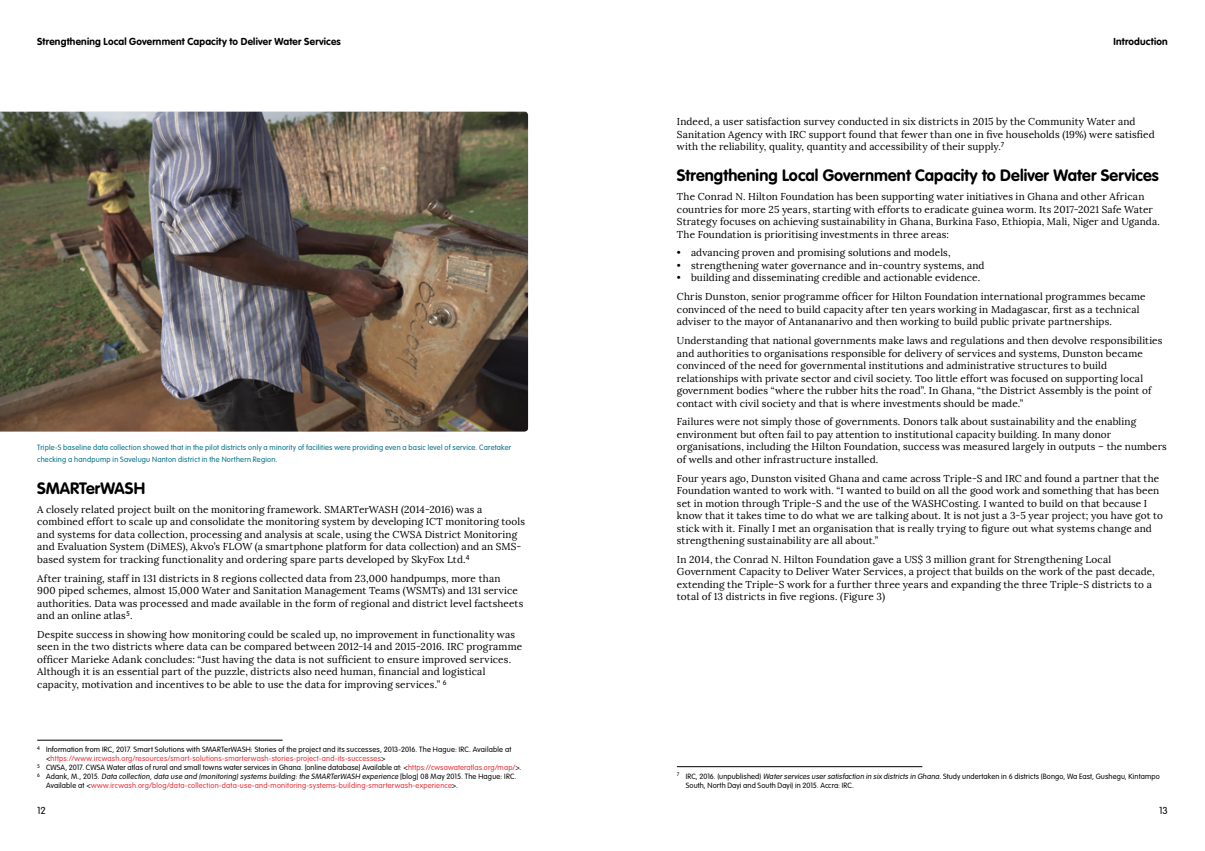
<style>
.page{position:relative;width:1205px;height:851px;background:#fff}
.page>*{position:absolute;margin:0;border:0;box-sizing:border-box;transform-origin:0 0}
.t1{font:700 16.25px "VAG Rounded Std";letter-spacing:.005em;color:#000}
.t2{font:10px/12.5px "Lora";letter-spacing:.015em;color:#000}
.t3{font:700 10px "VAG Rounded Std";letter-spacing:.02em;color:#000}
.t4{font:300 10px "VAG Rounded Std";color:#000}
.t5{font:300 7.5px/9px "VAG Rounded Std";letter-spacing:.02em;color:#000}
.t6{font:300 7.5px "VAG Rounded Std";letter-spacing:.03em;color:#e53138}
.t7{font:300 7.5px/11.2px "VAG Rounded Std";letter-spacing:.03em;color:#007088}
.t8{font:300 7.5px "VAG Rounded Std";letter-spacing:-.01em;color:#000}
.s1{color:#000}
.s2{color:#e53138}
</style>
<div class="page">
<hr style="left:37px;top:739px;width:246px;height:1px;background:#000">
<hr style="left:677px;top:766px;width:245px;height:1px;background:#000">
<img style="left:0;top:112px;width:528px;height:319px">
<p class="t3" style="left:37px;top:36px;width:305px">Strengthening Local Government Capacity to Deliver Water Services</p>
<p class="t3" style="left:1113px;top:36px;width:56px">Introduction</p>
<p class="t7" style="left:37px;top:442px;width:475px">Triple-S baseline data collection showed that in the pilot districts only a minority of facilities were providing even a basic level of service. Caretaker checking a handpump in Savelugu Nanton district in the Northern Region.</p>
<h1 class="t1" style="left:37px;top:478px;width:109px">SMARTerWASH</h1>
<p class="t2" style="left:37px;top:503px;width:489px">A closely related project built on the monitoring framework. SMARTerWASH (2014-2016) was a combined effort to scale up and consolidate the monitoring system by developing ICT monitoring tools and systems for data collection, processing and analysis at scale, using the CWSA District Monitoring and Evaluation System (DiMES), Akvo’s FLOW (a smartphone platform for data collection) and an SMS&shy;based system for tracking functionality and ordering spare parts developed by SkyFox Ltd.<sup>4</sup></p>
<p class="t2" style="left:37px;top:572px;width:488px">After training, staff in 131 districts in 8 regions collected data from 23,000 handpumps, more than<br>900 piped schemes, almost 15,000 Water and Sanitation Management Teams (WSMTs) and 131 service authorities. Data was processed and made available in the form of regional and district level factsheets and an online atlas<sup>5</sup>.</p>
<p class="t2" style="left:37px;top:628px;width:486px">Despite success in showing how monitoring could be scaled up, no improvement in functionality was seen in the two districts where data can be compared between 2012-14 and 2015-2016. IRC programme officer Marieke Adank concludes: “Just having the data is not sufficient to ensure improved services.<br>Although it is an essential part of the puzzle, districts also need human, financial and logistical capacity, motivation and incentives to be able to use the data for improving services.” <sup>6</sup></p>
<p class="t2" style="left:677px;top:115px;width:479px">Indeed, a user satisfaction survey conducted in six districts in 2015 by the Community Water and<br>Sanitation Agency with IRC support found that fewer than one in five households (19%) were satisfied with the reliability, quality, quantity and accessibility of their supply.<sup>7</sup></p>
<h1 class="t1" style="left:677px;top:166px;width:483px">Strengthening Local Government Capacity to Deliver Water Services</h1>
<p class="t2" style="left:677px;top:190px;width:484px">The Conrad N. Hilton Foundation has been supporting water initiatives in Ghana and other African countries for more 25 years, starting with efforts to eradicate guinea worm. Its 2017-2021 Safe Water Strategy focuses on achieving sustainability in Ghana, Burkina Faso, Ethiopia, Mali, Niger and Uganda.<br>The Foundation is prioritising investments in three areas:</p>
<p class="t2" style="left:677px;top:247px;width:275px">• advancing proven and promising solutions and models,</p>
<p class="t2" style="left:677px;top:259px;width:309px">• strengthening water governance and in-country systems, and</p>
<p class="t2" style="left:677px;top:269px;width:470px;line-height:18.8px">• building and disseminating credible and actionable evidence.<br>Chris Dunston, senior programme officer for Hilton Foundation international programmes became</p>
<p class="t2" style="left:677px;top:303px;width:464px">convinced of the need to build capacity after ten years working in Madagascar, first as a technical adviser to the mayor of Antananarivo and then working to build public private partnerships.</p>
<p class="t2" style="left:677px;top:334px;width:487px">Understanding that national governments make laws and regulations and then devolve responsibilities and authorities to organisations responsible for delivery of services and systems, Dunston became convinced of the need for governmental institutions and administrative structures to build relationships with private sector and civil society. Too little effort was focused on supporting local government bodies “where the rubber hits the road”. In Ghana, “the District Assembly is the point of contact with civil society and that is where investments should be made.”</p>
<p class="t2" style="left:677px;top:415px;width:491px">Failures were not simply those of governments. Donors talk about sustainability and the enabling environment but often fail to pay attention to institutional capacity building. In many donor organisations, including the Hilton Foundation, success was measured largely in outputs – the numbers of wells and other infrastructure installed.</p>
<p class="t2" style="left:677px;top:472px;width:488px">Four years ago, Dunston visited Ghana and came across Triple-S and IRC and found a partner that the Foundation wanted to work with. “I wanted to build on all the good work and something that has been set in motion through Triple-S and the use of the WASHCosting. I wanted to build on that because I know that it takes time to do what we are talking about. It is not just a 3-5 year project; you have got to stick with it. Finally I met an organisation that is really trying to figure out what systems change and strengthening sustainability are all about.”</p>
<p class="t2" style="left:677px;top:553px;width:479px">In 2014, the Conrad N. Hilton Foundation gave a US$ 3 million grant for Strengthening Local Government Capacity to Deliver Water Services, a project that builds on the work of the past decade, extending the Triple-S work for a further three years and expanding the three Triple-S districts to a total of 13 districts in five regions. (Figure 3)</p>
<p class="t5" style="left:37px;top:745px;width:476px"><sup>4</sup> Information from IRC, 2017. Smart Solutions with SMARTerWASH: Stories of the project and its successes, 2013-2016. The Hague: IRC. Available at</p>
<p class="t6" style="left:46px;top:754px;width:341px"><span class="s1">&lt;</span>https://www.ircwash.org/resources/smart-solutions-smarterwash-stories-project-and-its-successes<span class="s1">&gt;</span></p>
<p class="t5" style="left:37px;top:763px;width:485px"><sup>5</sup> CWSA, 2017. CWSA Water atlas of rural and small towns water services in Ghana. [online database] Available at: &lt;<span class="s2">https://cwsawateratlas.org/map/</span>&gt;.</p>
<p class="t8" style="left:37px;top:772px;width:481px"><sup>6</sup> Ad a n k, M ., 2015. Data collection, data use and (monitoring) systems building: the SMARTerWASH experience [ b l o g ] 0 8 M a y 2015. T h e H a g u e: I R C .</p>
<p class="t6" style="left:46px;top:781px;width:413px"><span class="s1">Available at &lt;</span>www.ircwash.org/blog/data-collection-data-use-and-monitoring-systems-building-smarterwash-experience<span class="s1">&gt;.</span></p>
<p class="t5" style="left:686px;top:771px;width:475px;text-indent:-9px"><sup>7</sup> IRC, 2016. (unpublished) Waterservices usersatisfaction in six districts in Ghana.Study undertaken in 6 districts (Bongo, Wa East, Gushegu, Kintampo<br>South, North Dayi and South Dayi) in 2015. Accra: IRC.</p>
<p class="t4" style="left:37px;top:804px;width:10px">12</p>
<p class="t4" style="left:1159px;top:804px;width:10px">13</p>
</div>
